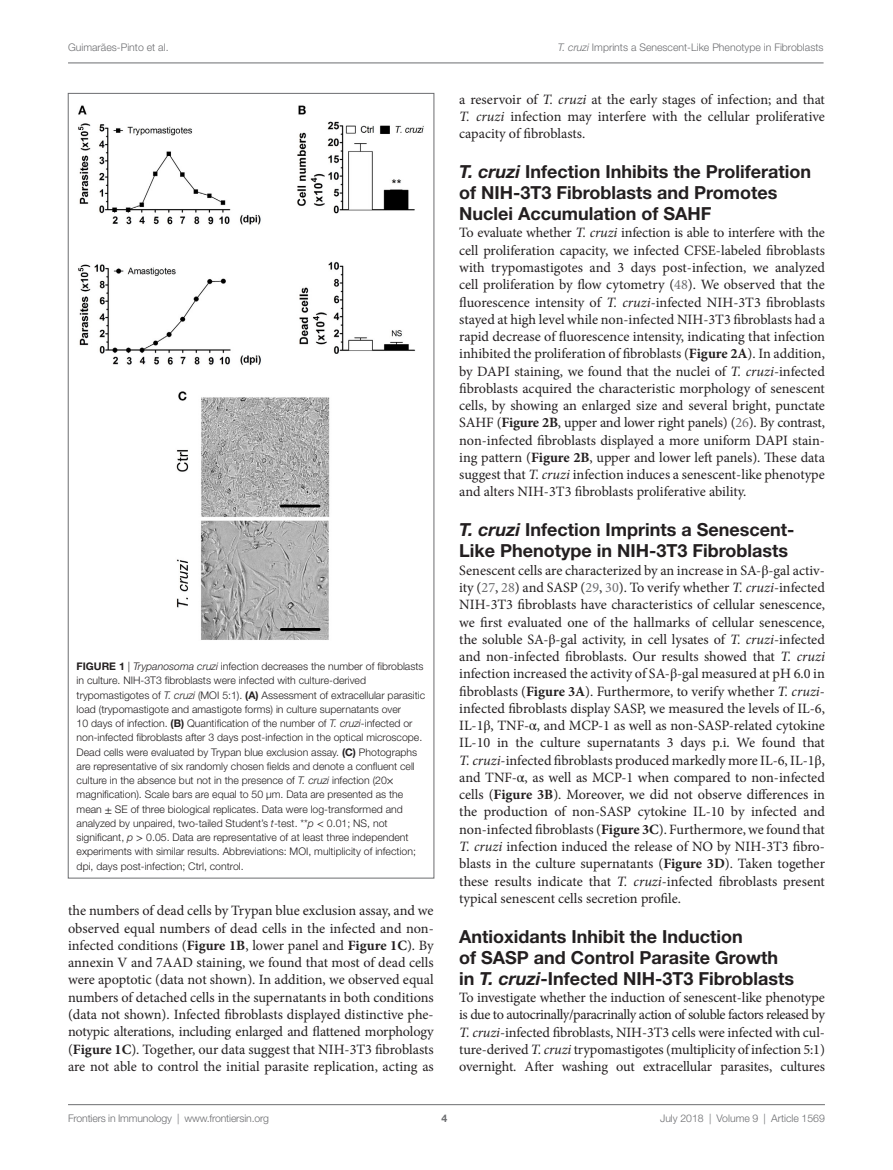
<style>
.page{position:relative;width:893px;height:1170px;background:#fff}
.page>*{position:absolute;margin:0;border:0;box-sizing:border-box;transform-origin:0 0}
.t1{font:700 18px/21px "Helvetica Neue LT Std";color:#231f20}
.t2{font:14.25px/17.2px "Minion Pro";letter-spacing:-.005em;color:#231f20;text-align:justify}
.t3{font:300 10.5px/14.2px "Helvetica Neue LT Std";color:#231f20}
.t4{font:300 10.5px "Helvetica Neue LT Std";color:#6c6d70}
.t5{font:700 10.5px "Helvetica Neue LT Std";color:#6c6d70}
.s1{font-style:italic}
.s2{font-weight:700}
.s3{font-family:"STIX General";font-weight:400}
.s4{color:#6c6d70}
.s5{font-family:"STIX General"}
</style>
<div class="page">
<img style="left:78px;top:105px;width:346px;height:535px">
<hr style="left:68px;top:63px;width:756px;height:1px;background:#6c6d70">
<hr style="left:68px;top:1104px;width:757px;height:1px;background:#6c6d70">
<p class="t4" style="left:68px;top:41px;width:102px">Guimarães-Pinto et al.</p>
<p class="t4" style="left:558px;top:41px;width:267px"><span class="s1">T. cruzi</span> Imprints a Senescent-Like Phenotype in Fibroblasts</p>
<p class="t3" style="left:77px;top:659px;width:350px"><span class="s2">Figure 1</span> | <span class="s1">Trypanosoma cruzi</span> infection decreases the number of fibroblasts in culture. NIH-3T3 fibroblasts were infected with culture-derived trypomastigotes of <span class="s1">T. cruzi</span> (MOI 5:1). <span class="s2">(A)</span> Assessment of extracellular parasitic load (trypomastigote and amastigote forms) in culture supernatants over<br>10 days of infection. <span class="s2">(B)</span> Quantification of the number of <span class="s1">T. cruzi</span>-infected or non-infected fibroblasts after 3 days post-infection in the optical microscope.<br>Dead cells were evaluated by Trypan blue exclusion assay. <span class="s2">(C)</span> Photographs are representative of six randomly chosen fields and denote a confluent cell culture in the absence but not in the presence of <span class="s1">T. cruzi</span> infection (20<span class="s3">× </span>magnification). Scale bars are equal to 50 µm. Data are presented as the mean <span class="s3">±</span> SE of three biological replicates. Data were log-transformed and analyzed by unpaired, two-tailed Student’s <span class="s1">t</span>-test. **<span class="s1">p</span> <span class="s3">&lt;</span> 0.01; NS, not significant, <span class="s1">p</span> <span class="s3">&gt;</span> 0.05. Data are representative of at least three independent experiments with similar results. Abbreviations: MOI, multiplicity of infection; dpi, days post-infection; Ctrl, control.</p>
<p class="t2" style="left:68px;top:902px;width:367px">the numbers of dead cells by Trypan blue exclusion assay, and we observed equal numbers of dead cells in the infected and non&shy;infected conditions (<span class="s2">Figure 1B</span>, lower panel and <span class="s2">Figure 1C</span>). By annexin V and 7AAD staining, we found that most of dead cells were apoptotic (data not shown). In addition, we observed equal numbers of detached cells in the supernatants in both conditions (data not shown). Infected fibroblasts displayed distinctive phe&shy;notypic alterations, including enlarged and flattened morphology (<span class="s2">Figure 1C</span>). Together, our data suggest that NIH-3T3 fibroblasts are not able to control the initial parasite replication, acting as</p>
<p class="t2" style="left:459px;top:90px;width:367px">a reservoir of <span class="s1">T. cruzi</span> at the early stages of infection; and that <span class="s1">T. cruzi</span> infection may interfere with the cellular proliferative capacity of fibroblasts.</p>
<p class="t1" style="left:459px;top:161px;width:353px"><span class="s1">T. cruzi</span> Infection Inhibits the Proliferation of NIH -3T3 Fibroblasts and Promotes<br>Nuclei Accumulation of SAH</p>
<p class="t1" style="left:701px;top:203px;width:12px">F</p>
<p class="t2" style="left:459px;top:224px;width:367px">To evaluate whether <span class="s1">T. cruzi</span> infection is able to interfere with the cell proliferation capacity, we infected CFSE-labeled fibroblasts with trypomastigotes and 3 days post-infection, we analyzed cell proliferation by flow cytometry (<span class="s4">48</span>). We observed that the fluorescence intensity of <span class="s1">T. cruzi</span>-infected NIH-3T3 fibroblasts stayed at high level while non-infected NIH-3T3 fibroblasts had a rapid decrease of fluorescence intensity, indicating that infection inhibited the proliferation of fibroblasts (<span class="s2">Figure 2A</span>). In addition, by DAPI staining, we found that the nuclei of <span class="s1">T. cruzi</span>-infected fibroblasts acquired the characteristic morphology of senescent cells, by showing an enlarged size and several bright, punctate SAHF (<span class="s2">Figure 2B</span>, upper and lower right panels) (<span class="s4">26</span>). By contrast, non-infected fibroblasts displayed a more uniform DAPI stain&shy;ing pattern (<span class="s2">Figure 2B</span>, upper and lower left panels). These data suggest that <span class="s1">T. cruzi</span> infection induces a senescent-like phenotype and alters NIH-3T3 fibroblasts proliferative ability.</p>
<p class="t1" style="left:459px;top:519px;width:337px"><span class="s1">T. cruzi</span> Infection Imprints a Senescent-<br>Like Phenotype in NIH -3T3 Fibroblasts</p>
<p class="t2" style="left:459px;top:561px;width:367px">Senescent cells are characterized by an increase in SA-<span class="s5">β</span>-gal activ&shy;ity (<span class="s4">27</span>, <span class="s4">28</span>) and SASP (<span class="s4">29</span>, <span class="s4">30</span>). To verify whether <span class="s1">T. cruzi</span>-infected NIH-3T3 fibroblasts have characteristics of cellular senescence, we first evaluated one of the hallmarks of cellular senescence, the soluble SA-<span class="s5">β</span>-gal activity, in cell lysates of <span class="s1">T. cruzi</span>-infected and non-infected fibroblasts. Our results showed that <span class="s1">T. cruzi </span>infection increased the activity of SA-<span class="s5">β</span>-gal measured at pH 6.0 in fibroblasts (<span class="s2">Figure 3A</span>). Furthermore, to verify whether <span class="s1">T. cruzi&shy;</span>infected fibroblasts display SASP, we measured the levels of IL-6, IL-1<span class="s5">β</span>, TNF-<span class="s5">α</span>, and MCP-1 as well as non-SASP-related cytokine IL-10 in the culture supernatants 3 days p.i. We found that <span class="s1">T. cruzi</span>-infected fibroblasts produced markedly more IL-6, IL-1<span class="s5">β</span>, and TNF-<span class="s5">α</span>, as well as MCP-1 when compared to non-infected cells (<span class="s2">Figure 3B</span>). Moreover, we did not observe differences in the production of non-SASP cytokine IL-10 by infected and non-infected fibroblasts (<span class="s2">Figure 3C</span>). Furthermore, we found that <span class="s1">T. cruzi</span> infection induced the release of NO by NIH-3T3 fibro&shy;blasts in the culture supernatants (<span class="s2">Figure 3D</span>). Taken together these results indicate that <span class="s1">T. cruzi</span>-infected fibroblasts present typical senescent cells secretion profile.</p>
<p class="t1" style="left:459px;top:925px;width:285px">Antioxidants Inhibit the Induction of SAS</p>
<p class="t1" style="left:459px;top:946px;width:336px;text-indent:58px">P and Control Parasite Growth in <span class="s1">T. cruzi</span>-Infected NIH -3T3 Fibroblasts</p>
<p class="t2" style="left:459px;top:988px;width:367px">To investigate whether the induction of senescent-like phenotype is due to autocrinally/paracrinally action of soluble factors released by <span class="s1">T. cruzi</span>-infected fibroblasts, NIH-3T3 cells were infected with cul&shy;ture-derived <span class="s1">T. cruzi</span> trypomastigotes (multiplicity of infection 5:1) overnight. After washing out extracellular parasites, cultures</p>
<p class="t4" style="left:68px;top:1111px;width:203px">Frontiers in Immunology | www.frontiersin.org</p>
<p class="t4" style="left:660px;top:1111px;width:166px">July 2018 | Volume 9 | Article 1569</p>
<p class="t5" style="left:441px;top:1111px;width:7px">4</p>
</div>
